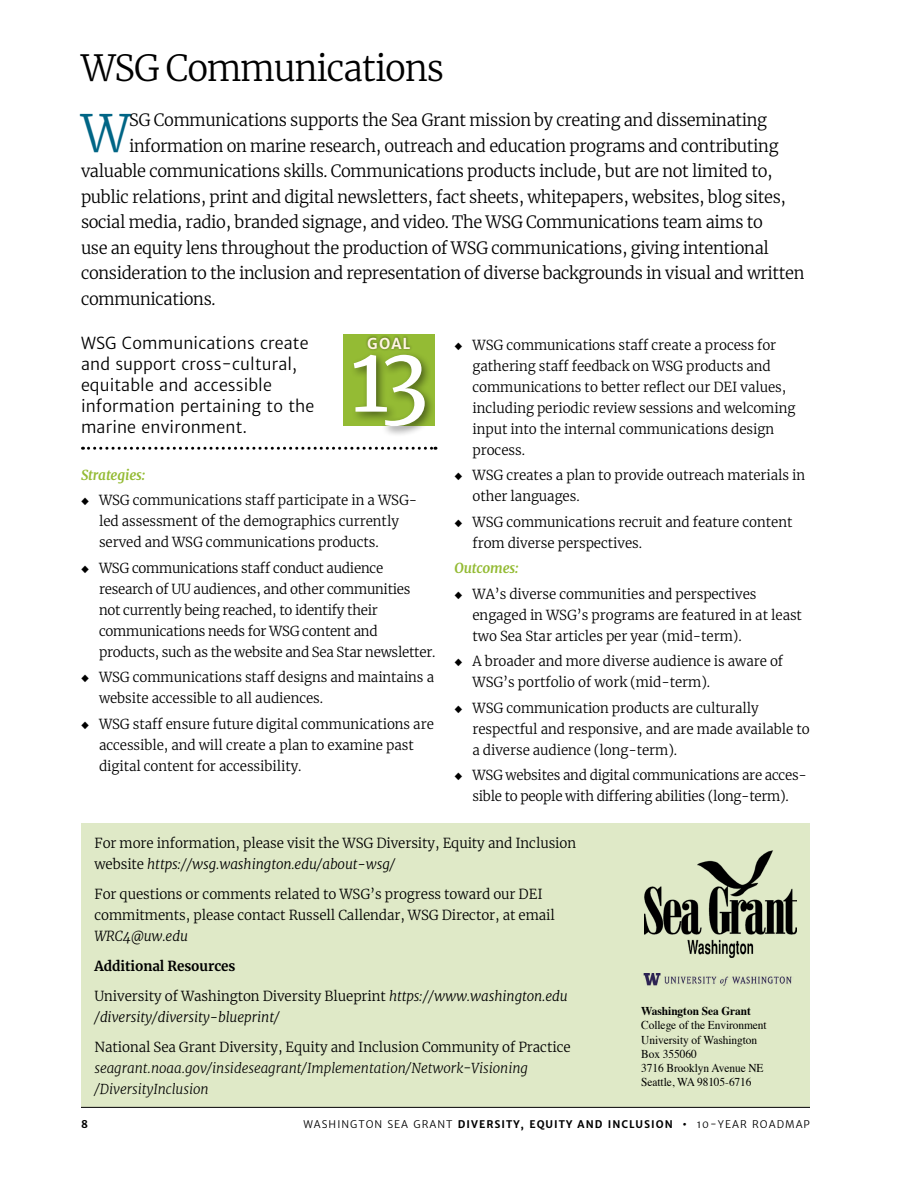
<style>
.page{position:relative;width:918px;height:1188px;background:#fff}
.page>*{position:absolute;margin:0;border:0;box-sizing:border-box;transform-origin:0 0}
.A_Body_2{font:90px "Merriweather";color:#fff}
.A_Intro{font:300 51.3px "Merriweather";color:#006585}
.A_Head_1{font:300 36px "Merriweather";letter-spacing:-.03em;color:#000}
.A_Intro-2{font:300 16.95px "Merriweather";letter-spacing:-.02em;color:#000}
.Paragraph_Style_9{font:16.5px/21px "Merriweather Sans";letter-spacing:.01em;color:#000}
.A_1_1_Head{font:700 15px "Merriweather Sans";color:#fff5e2}
.A_Body_2-2{font:300 13.8px/21px "Merriweather";letter-spacing:-.005em;color:#000}
.A_Body_2-3{font:italic 300 13.8px/21px "Merriweather";letter-spacing:-.005em;color:#000}
.A_Body_2-4{font:italic 300 13.8px/21px "Merriweather";letter-spacing:-.005em;color:#000}
.BoldItalicBody{font:italic 700 13.8px "Merriweather";letter-spacing:-.01em;color:#94bb34}
.A_Body_2-5{font:700 13.8px "Merriweather";letter-spacing:-.005em;color:#000}
.eventDescr{font:12px/14.2px "Times";letter-spacing:-.005em;color:#000;scale:.95 1}
.eventDescr-2{font:700 12px "Times";letter-spacing:-.005em;color:#000;scale:.95 1}
.t1{font:10.5px "Merriweather Sans";letter-spacing:.1em;color:#000}
.t2{font:700 10.5px "Merriweather Sans";color:#000}
.s1{font-size:14.85px}
.s2{font-style:italic}
.s3{font-style:normal}
.s4{font-weight:700}
</style>
<div class="page">
<svg style="left:82px;top:447px;width:354px;height:3px"></svg>
<div style="left:81px;top:824px;width:729px;height:283px;background:#dfe9c7"></div>
<img style="left:643px;top:973px;width:149px;height:13px">
<img style="left:644px;top:850px;width:152px;height:108px">
<div style="left:344px;top:334px;width:91px;height:91px;background:#94bb34"></div>
<div style="left:350px;top:350px;width:86px;height:88px;background:#000;opacity:.5"></div>
<div style="left:365px;top:335px;width:48px;height:16px;background:#000;opacity:.49"></div>
<hr style="left:81px;top:1107px;width:729px;height:1px;background:#000">
<p class="A_Head_1" style="left:81px;top:43px;width:365px">WSG Communications</p>
<p class="A_Intro" style="left:81px;top:97px;width:51px">W</p>
<p class="A_Intro-2" style="left:129px;top:108px;width:639px">SG Communications supports the Sea Grant mission by creating and disseminating</p>
<p class="A_Intro-2" style="left:129px;top:134px;width:651px">information on marine research, outreach and education programs and contributing</p>
<p class="A_Intro-2" style="left:81px;top:159px;width:693px">valuable communications skills. Communications products include, but are not limited to,</p>
<p class="A_Intro-2" style="left:81px;top:185px;width:707px">public relations, print and digital newsletters, fact sheets, whitepapers, websites, blog sites,</p>
<p class="A_Intro-2" style="left:81px;top:210px;width:683px">social media, radio, branded signage, and video. The WSG Communications team aims to</p>
<p class="A_Intro-2" style="left:81px;top:236px;width:689px">use an equity lens throughout the production of WSG communications, giving intentional</p>
<p class="A_Intro-2" style="left:81px;top:261px;width:725px">consideration to the inclusion and representation of diverse backgrounds in visual and written</p>
<p class="A_Intro-2" style="left:81px;top:287px;width:136px">communications.</p>
<p class="Paragraph_Style_9" style="left:81px;top:333px;width:235px">WSG Communications create and support cross-cultural, equitable and accessible information pertaining to the marine environment.</p>
<p class="BoldItalicBody" style="left:81px;top:465px;width:66px">Strategies:</p>
<p class="A_Body_2-2" style="left:99px;top:489px;width:320px;text-indent:-18px">◆ WSG communications staff participate in a WSG&shy;led assessme<span class="s1">nt of t</span>he demographics currently served and WSG communications products.</p>
<p class="A_Body_2-2" style="left:99px;top:557px;width:338px;text-indent:-18px">◆ WSG communications staff conduct audience research of UU audiences, and other communities not currently being reached, to identify their communications needs for WSG content and products, such as the website and Sea Star newsletter.</p>
<p class="A_Body_2-2" style="left:99px;top:666px;width:337px;text-indent:-18px">◆ WSG communications staff designs and maintains a website accessible to all audiences.</p>
<p class="A_Body_2-2" style="left:99px;top:713px;width:336px;text-indent:-18px">◆ WSG staff ensure future digital communications are accessible, and will create a plan to examine past digital content for accessibility.</p>
<p class="A_1_1_Head" style="left:367px;top:334px;width:45px">GOAL</p>
<p class="A_Body_2" style="left:350px;top:317px;width:80px">13</p>
<p class="A_Body_2-2" style="left:472px;top:334px;width:324px;text-indent:-18px">◆ WSG communications staff create a process for gathering staff feedback on WSG products and communications to better reflect our DEI values, including periodic review sessions and welcoming input into the internal communications design process.</p>
<p class="A_Body_2-2" style="left:472px;top:464px;width:334px;text-indent:-18px">◆ WSG creates a plan to provide outreach materials in other languages.</p>
<p class="A_Body_2-2" style="left:472px;top:511px;width:321px;text-indent:-18px">◆ WSG communications recruit and feature content from diverse perspectives.</p>
<p class="BoldItalicBody" style="left:454px;top:559px;width:66px">Outcomes:</p>
<p class="A_Body_2-2" style="left:472px;top:583px;width:331px;text-indent:-18px">◆ WA’s diverse communities and perspectives engaged in WSG’s programs are featured in at least two Sea Star articles per year (mid-term).</p>
<p class="A_Body_2-2" style="left:472px;top:650px;width:312px;text-indent:-18px">◆ A broader and more diverse audience is aware of<br>WSG’s portfolio of work (mid-term).</p>
<p class="A_Body_2-2" style="left:472px;top:697px;width:339px;text-indent:-18px">◆ WSG communication products are culturally respectful and responsive, and are made available to a diverse audience (long-term).</p>
<p class="A_Body_2-2" style="left:454px;top:764px;width:354px;text-align:center">◆ WSG websites and digital communications are acces&shy;sible to people with differing abilities (long-term).</p>
<p class="A_Body_2-2" style="left:94px;top:832px;width:483px">For more information, please visit the WSG Diversity, Equity and Inclusion website <span class="s2">https://wsg.washington.edu/about-wsg/</span></p>
<p class="A_Body_2-2" style="left:94px;top:883px;width:462px">For questions or comments related to WSG’s progress toward our DEI commitments, please contact Russell Callendar, WSG Director, at email<br><span class="s2">WRC4@uw.edu</span></p>
<p class="A_Body_2-5" style="left:94px;top:957px;width:142px">Additional Resources</p>
<p class="A_Body_2-4" style="left:94px;top:985px;width:475px"><span class="s3">University of Washington Diversity Blueprint</span> https://www.washington.edu /diversity/diversity-blueprint/</p>
<p class="A_Body_2-3" style="left:94px;top:1037px;width:478px"><span class="s3">National Sea Grant Diversity, Equity and Inclusion Community of Practice </span>seagrant.noaa.gov/insideseagrant/Implementation/Network-Visioning /DiversityInclusion</p>
<p class="eventDescr-2" style="left:641px;top:1000px;width:117px">Washington Sea Grant</p>
<p class="eventDescr" style="left:641px;top:1017px;width:134px">College of the Environment<br>University of Washington</p>
<p class="eventDescr" style="left:641px;top:1046px;width:60px">Box 355060</p>
<p class="eventDescr" style="left:641px;top:1060px;width:130px">3716 Brooklyn Avenue NE</p>
<p class="eventDescr" style="left:641px;top:1074px;width:118px">Seattle, WA 98105-6716</p>
<p class="t2" style="left:81px;top:1118px;width:8px">8</p>
<p class="t1" style="left:303px;top:1118px;width:508px">WASHINGTON SEA GRANT <span class="s4">DIVERSITY, EQUITY AND INCLUSION •</span> 10-YEAR ROADMAP</p>
</div>
